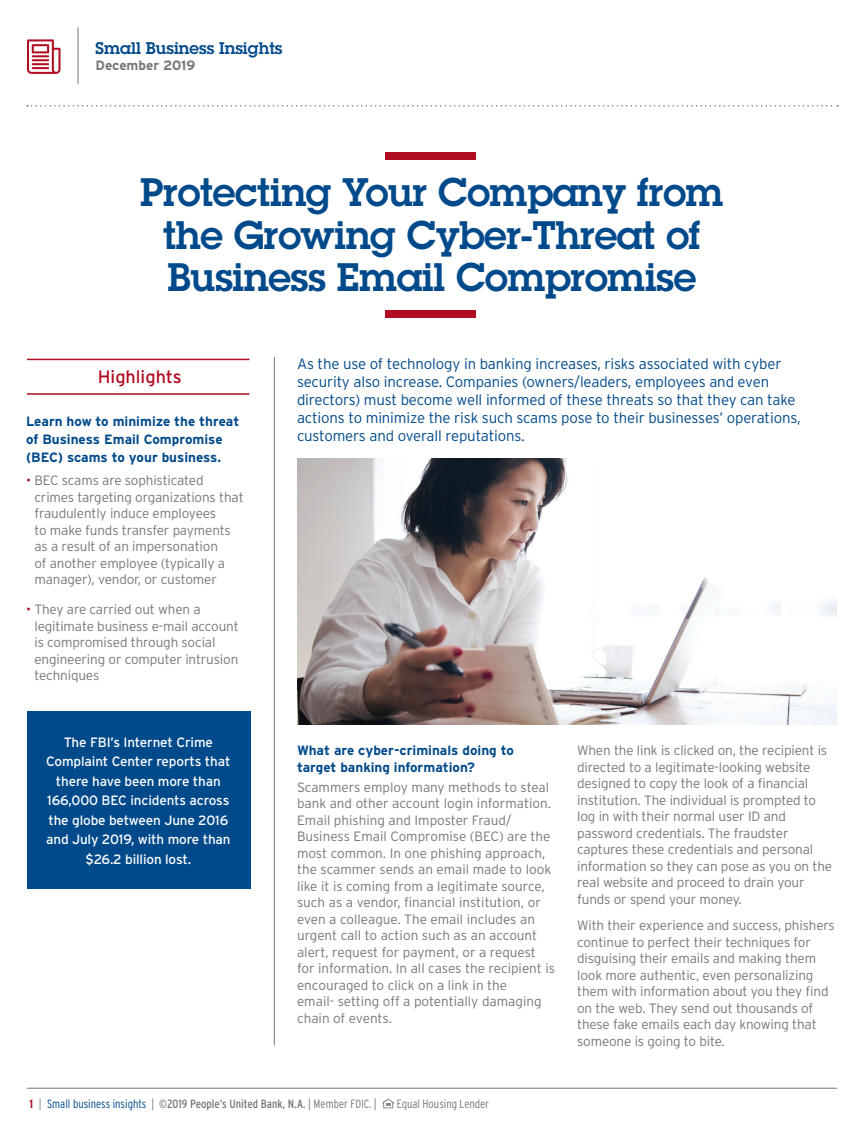
<style>
.page{position:relative;width:864px;height:1134px;background:#fff}
.page>*{position:absolute;margin:0;border:0;box-sizing:border-box;transform-origin:0 0}
.t1{font:600 38.85px/42.8px "Lubalin Graph";letter-spacing:-.01em;color:#004a8b;text-align:center}
.t2{font:18px "Interstate";color:#b00c22}
.t3{font:600 16.5px "Lubalin Graph";color:#004a8b}
.t4{font:300 15px/18px "Interstate";letter-spacing:-.01em;color:#004a8b}
.t5{font:300 13.5px/16.5px "Interstate";letter-spacing:-.01em;color:#767779}
.t6{font:13.5px/19.5px "Interstate";letter-spacing:-.01em;color:#fff;text-align:center}
.t7{font:700 13.5px/18px "Interstate";color:#004a8b}
.t8{font:700 13.5px "Interstate";color:#767779}
.t9{font:condensed 12px "Interstate";color:#767779}
.t10{font:300 condensed 12px "Interstate";color:#767779}
.s1{color:#b00c22}
.s2{font-weight:700;color:#b00c22}
.s3{font-weight:300}
.s4{font-weight:300;color:#004a8b}
</style>
<div class="page">
<div style="left:27px;top:712px;width:224px;height:177px;background:#004a8b"></div>
<img style="left:297px;top:458px;width:540px;height:266px">
<svg style="left:27px;top:105px;width:811px;height:2px"></svg>
<hr style="left:274px;top:357px;width:1px;height:688px;background:#767779">
<hr style="left:27px;top:1088px;width:810px;height:1px;background:#767779">
<hr style="left:78px;top:27px;width:1px;height:57px;background:#767779">
<div style="left:386px;top:152px;width:90px;height:7px;background:#b00c22"></div>
<div style="left:386px;top:310px;width:90px;height:8px;background:#b00c22"></div>
<hr style="left:27px;top:359px;width:222px;height:1px;background:#b00c22">
<hr style="left:27px;top:393px;width:222px;height:2px;background:#b00c22">
<svg style="left:27px;top:39px;width:34px;height:35px"></svg>
<svg style="left:382px;top:1098px;width:12px;height:10px"></svg>
<p class="t3" style="left:95px;top:37px;width:189px">Small Business Insights</p>
<p class="t8" style="left:95px;top:58px;width:101px">December 2019</p>
<h1 class="t1" style="left:140px;top:170px;width:585px">Protecting Your Company from the Growing Cyber-Threat of<br>Business Email Compromise</h1>
<h2 class="t2" style="left:98px;top:366px;width:86px">Highlights</h2>
<p class="t7" style="left:26px;top:412px;width:215px">Learn how to minimize the threat of Business Email Compromise (BEC) scams to your business.</p>
<p class="t5" style="left:34px;top:472px;width:211px;text-indent:-8px"><span class="s1">•</span> BEC scams are sophisticated crimes targeting organizations that fraudulently induce employees<br>to make funds transfer payments as a result of an impersonation<br>of another employee (typically a manager), vendor, or customer</p>
<p class="t5" style="left:34px;top:601px;width:206px;text-indent:-8px"><span class="s1">•</span> They are carried out when a legitimate business e-mail account is compromised through social engineering or computer intrusion techniques</p>
<p class="t4" style="left:297px;top:355px;width:505px">As the use of technology in banking increases, risks associated with cyber security also increase. Companies (owners/leaders, employees and even directors) must become well informed of these threats so that they can take actions to minimize the risk such scams pose to their businesses’ operations, customers and overall reputations.</p>
<p class="t6" style="left:46px;top:732px;width:186px">The FBI’s Internet Crime<br>Complaint Center reports that there have been more than<br>166,000 BEC incidents across the globe between June 2016 and July 2019, with more than $26.2 billion lost.</p>
<p class="t7" style="left:297px;top:742px;width:218px;line-height:16.5px">What are cyber-criminals doing to target banking information?</p>
<p class="t5" style="left:297px;top:778px;width:260px">Scammers employ many methods to steal bank and other account login information.<br>Email phishing and Imposter Fraud/ Business Email Compromise (BEC) are the most common. In one phishing approach, the scammer sends an email made to look like it is coming from a legitimate source, such as a vendor, financial institution, or even a colleague. The email includes an urgent call to action such as an account alert, request for payment, or a request for information. In all cases the recipient is encouraged to click on a link in the<br>email- setting off a potentially damaging chain of events.</p>
<p class="t9" style="left:30px;top:1098px;width:349px"><span class="s2">1</span> <span class="s3">|</span> <span class="s4">Small business insights</span> <span class="s3">|</span> ©2019 People’s United Bank, N.A. <span class="s3">| Member FDIC. |</span></p>
<p class="t10" style="left:397px;top:1098px;width:94px">Equal Housing Lender</p>
<p class="t5" style="left:577px;top:742px;width:256px">When the link is clicked on, the recipient is directed to a legitimate-looking website designed to copy the look of a financial institution. The individual is prompted to log in with their normal user ID and password credentials. The fraudster captures these credentials and personal information so they can pose as you on the real website and proceed to drain your funds or spend your money.</p>
<p class="t5" style="left:577px;top:917px;width:259px">With their experience and success, phishers continue to perfect their techniques for disguising their emails and making them look more authentic, even personalizing them with information about you they find on the web. They send out thousands of these fake emails each day knowing that someone is going to bite.</p>
</div>
